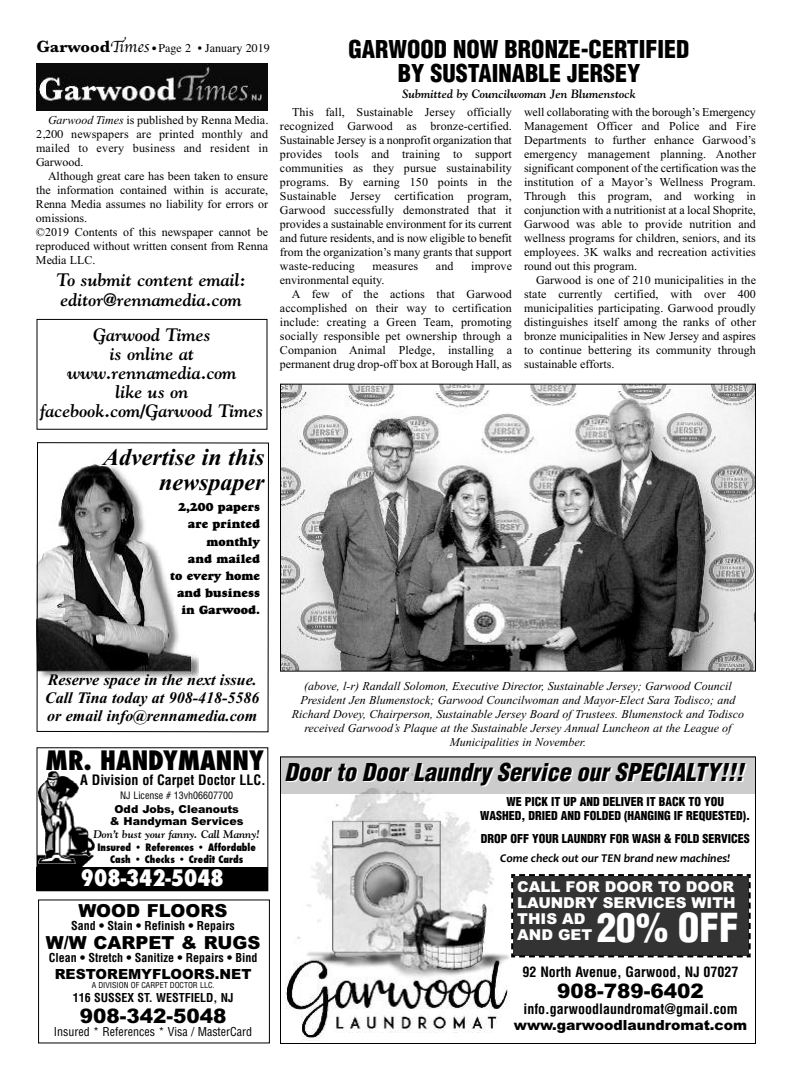
<style>
.page{position:relative;width:792px;height:1080px;background:#fff}
.page>*{position:absolute;margin:0;border:0;box-sizing:border-box;transform-origin:0 0}
.t1{font:900 condensed 39px "Helvetica";color:#fff}
.t2{font:800 condensed 26px "Futura";color:#000}
.t3{font:900 condensed 24px/24px "Helvetica";color:#000;text-align:center}
.t4{font:italic 900 condensed 24px "Helvetica";color:#000}
.t5{font:italic 700 24px/25px "Times New Roman";color:#000;text-align:right}
.t6{font:800 condensed 22px "Futura";color:#fff}
.t7{font:900 20px "Arial";color:#000}
.t8{font:italic 700 18px/19px "Goudy";color:#000}
.t9{font:900 18px "Arial";color:#000}
.t10{font:italic 700 16px/18px "Times New Roman";color:#000}
.t11{font:900 15px/16px "Arial";color:#fff}
.t12{font:700 condensed 14px "Helvetica";color:#000}
.t13{font:900 14px "Arial";color:#000}
.t14{font:12px/14px "Times New Roman";color:#000;text-align:justify}
.t15{font:italic 12px/14px "Times New Roman";color:#000;text-align:center}
.t16{font:900 condensed 12px/14px "Helvetica";color:#000;text-align:center}
.t17{font:700 condensed 12px "Helvetica";color:#000}
.t18{font:12px/17px "Goudy Heavyface";color:#000;text-align:right}
.t19{font:12px "Times";color:#000}
.t20{font:italic 700 12px "Goudy";color:#000}
.t21{font:italic 700 12px "Candara";color:#000}
.t22{font:condensed 12px "Helvetica";color:#000}
.t23{font:900 11px/12px "Arial";color:#000;text-align:center}
.t24{font:italic 700 11px "Goudy";color:#000}
.t25{font:800 condensed 10px/12px "Futura";color:#000;text-align:center}
.t26{font:condensed 10px "Helvetica";color:#000}
.t27{font:condensed 8px "Helvetica";color:#000}
.s1{font-family:"Baskerville";font-weight:700;font-size:17px}
.s2{font-family:"Apple Chancery";font-size:17px}
.s3{font-family:"Futura";font-weight:700;font-stretch:condensed;font-size:10px}
.s4{font-family:"Times New Roman";font-style:italic}
.s5{font-family:"Times New Roman"}
.s6{font-family:"Times"}
</style>
<div class="page">
<img style="left:36px;top:63px;width:232px;height:48px">
<svg style="left:36px;top:442px;width:233px;height:291px"></svg>
<div style="left:37px;top:319px;width:230px;height:111px;border:1px solid #000"></div>
<img style="left:285px;top:794px;width:225px;height:247px">
<div style="left:280px;top:756px;width:475px;height:38px;background:#ccc"></div>
<div style="left:511px;top:874px;width:240px;height:84px;background:#333"></div>
<img style="left:282px;top:386px;width:472px;height:284px">
<div style="left:280px;top:384px;width:476px;height:288px;border:1px solid #000"></div>
<div style="left:38px;top:899px;width:232px;height:144px;border:1px solid #000"></div>
<img style="left:39px;top:772px;width:55px;height:95px">
<div style="left:37px;top:867px;width:231px;height:24px;background:#000"></div>
<p class="t19" style="left:36px;top:40px;width:235px"><span class="s1">Garwood</span><span class="s2">Times</span> <span class="s3">•</span> Page 2 • January 2019</p>
<p class="t19" style="left:48px;top:113px;width:222px"><span class="s4">Garwood Times</span> <span class="s5">is published</span> by Renna Media.</p>
<p class="t14" style="left:36px;top:127px;width:234px"><span class="s6">2,200</span> newspapers are printed monthly and mailed to every business and resident in Garwood.</p>
<p class="t14" style="left:36px;top:169px;width:234px;text-align:left;text-indent:12px">Although great care has been taken to ensure the information contained within is accurate, Renna Media assumes no liability for errors or omissions.<br>©2019 Contents of this newspaper cannot be reproduced without written consent from Renna Media LLC.</p>
<h3 class="t8" style="left:56px;top:270px;width:191px;line-height:20px">To submit content email: editor@rennamedia.com</h3>
<h3 class="t8" style="left:41px;top:325px;width:224px;text-align:center">Garwood Times<br>is online at www.rennamedia.com<br>like us on facebook.com/Garwood Times</h3>
<h3 class="t3" style="left:349px;top:37px;width:343px">GARWOOD NOW BRONZE-CERTIFIED<br>BY SUSTAINABLE JERSEY</h3>
<p class="t20" style="left:402px;top:87px;width:235px">Submitted by Councilwoman Jen Blumenstock</p>
<p class="t14" style="left:280px;top:105px;width:234px;text-indent:12px">This fall, Sustainable Jersey officially recognized Garwood as bronze-certified.<br>Sustainable Jersey is a nonprofit organization that provides tools and training to support communities as they pursue sustainability programs. By earning 150 points in the Sustainable Jersey certification program, Garwood successfully demonstrated that it provides a sustainable environment for its current and future residents, and is now eligible to benefit from the organization’s many grants that support waste-reducing</p>
<p class="t14" style="left:524px;top:105px;width:234px">well collaborating with the borough’s Emergency Management Officer and Police and Fire Departments to further enhance Garwood’s emergency management planning. Another significant component of the certification was the institution of a Mayor’s Wellness Program.<br>Through this program, and working in conjunction with a nutritionist at a local Shoprite, Garwood was able to provide nutrition and wellness programs for children, seniors, and its employees. 3K walks and recreation activities round out this program.</p>
<p class="t14" style="left:524px;top:273px;width:234px;text-indent:12px">Garwood is one of 210 municipalities in the state currently certified, with over 400 municipalities participating. Garwood proudly distinguishes itself among the ranks of other bronze municipalities in New Jersey and aspires to continue bettering its community through sustainable efforts.</p>
<p class="t14" style="left:373px;top:259px;width:47px">measures</p>
<p class="t14" style="left:436px;top:259px;width:19px">and</p>
<p class="t14" style="left:471px;top:259px;width:42px">improve</p>
<p class="t14" style="left:280px;top:273px;width:106px">environmental equity.</p>
<p class="t14" style="left:292px;top:287px;width:221px">A few of the actions that Garwood</p>
<p class="t14" style="left:280px;top:301px;width:233px">accomplished on their way to certification</p>
<p class="t14" style="left:280px;top:315px;width:233px">include: creating a Green Team, promoting</p>
<p class="t14" style="left:280px;top:329px;width:234px">socially responsible pet ownership through a</p>
<p class="t14" style="left:280px;top:343px;width:234px">Companion Animal Pledge, installing a</p>
<p class="t14" style="left:280px;top:357px;width:233px">permanent drug drop-off box at Borough Hall, as</p>
<h3 class="t5" style="left:103px;top:444px;width:163px">Advertise in this newspaper</h3>
<p class="t18" style="left:170px;top:500px;width:92px">2,200 papers are printed monthly<br>and mailed<br>to every home and business in Garwood.</p>
<h3 class="t10" style="left:45px;top:670px;width:216px">Reserve space in the next issue.<br>Call Tina today at 908-418-5586 or email info@rennamedia.com</h3>
<h2 class="t2" style="left:46px;top:746px;width:220px">MR. HANDYMANNY</h2>
<p class="t12" style="left:80px;top:772px;width:187px">A Division of Carpet Doctor LLC.</p>
<p class="t26" style="left:120px;top:790px;width:115px">NJ License # 13vh06607700</p>
<p class="t23" style="left:110px;top:803px;width:135px">Odd Jobs, Cleanouts &amp; Handyman Services</p>
<p class="t24" style="left:93px;top:828px;width:168px">Don’t bust your fanny. Call Manny!</p>
<p class="t25" style="left:98px;top:842px;width:160px">Insured • References • Affordable<br>Cash • Checks • Credit Cards</p>
<h3 class="t6" style="left:81px;top:865px;width:144px">908-342-5048</h3>
<h3 class="t9" style="left:79px;top:900px;width:150px">WOOD FLOORS</h3>
<p class="t17" style="left:71px;top:919px;width:165px">Sand • Stain • Refinish • Repairs</p>
<h3 class="t9" style="left:46px;top:932px;width:216px">W/W CARPET &amp; RUGS</h3>
<p class="t17" style="left:49px;top:951px;width:210px">Clean • Stretch • Sanitize • Repairs • Bind</p>
<p class="t13" style="left:55px;top:966px;width:198px">RESTOREMYFLOORS.NET</p>
<p class="t27" style="left:92px;top:981px;width:124px">A DIVISION OF CARPET DOCTOR LLC.</p>
<p class="t17" style="left:73px;top:991px;width:162px">116 SUSSEX ST. WESTFIELD, NJ</p>
<h3 class="t7" style="left:80px;top:1004px;width:148px">908-342-5048</h3>
<p class="t22" style="left:54px;top:1025px;width:200px">Insured * References * Visa / MasterCard</p>
<p class="t15" style="left:292px;top:678px;width:454px">(above, l-r) Randall Solomon, Executive Director, Sustainable Jersey; Garwood Council President Jen Blumenstock; Garwood Councilwoman and Mayor-Elect Sara Todisco; and Richard Dovey, Chairperson, Sustainable Jersey Board of Trustees. Blumenstock and Todisco received Garwood’s Plaque at the Sustainable Jersey Annual Luncheon at the League of Municipalities in November.</p>
<h3 class="t4" style="left:284px;top:759px;width:461px">Door to Door Laundry Service our SPECIALTY!!!</h3>
<p class="t16" style="left:480px;top:795px;width:271px">WE PICK IT UP AND DELIVER IT BACK TO YOU<br>WASHED, DRIED AND FOLDED (HANGING IF REQUESTED).</p>
<p class="t16" style="left:481px;top:832px;width:271px">DROP OFF YOUR LAUNDRY FOR WASH &amp; FOLD SERVICES</p>
<p class="t21" style="left:500px;top:851px;width:231px">Come check out our TEN brand new machines!</p>
<p class="t11" style="left:517px;top:879px;width:220px">CALL FOR DOOR TO DOOR<br>LAUNDRY SERVICES WITH<br>THIS AD<br>AND GET</p>
<h1 class="t1" style="left:597px;top:906px;width:143px">20% OFF</h1>
<p class="t12" style="left:523px;top:963px;width:218px">92 North Avenue, Garwood, NJ 07027</p>
<h3 class="t7" style="left:557px;top:979px;width:148px">908-789-6402</h3>
<p class="t12" style="left:524px;top:1000px;width:216px">info.garwoodlaundromat@gmail.com</p>
<p class="t13" style="left:514px;top:1016px;width:235px">www.garwoodlaundromat.com</p>
</div>
